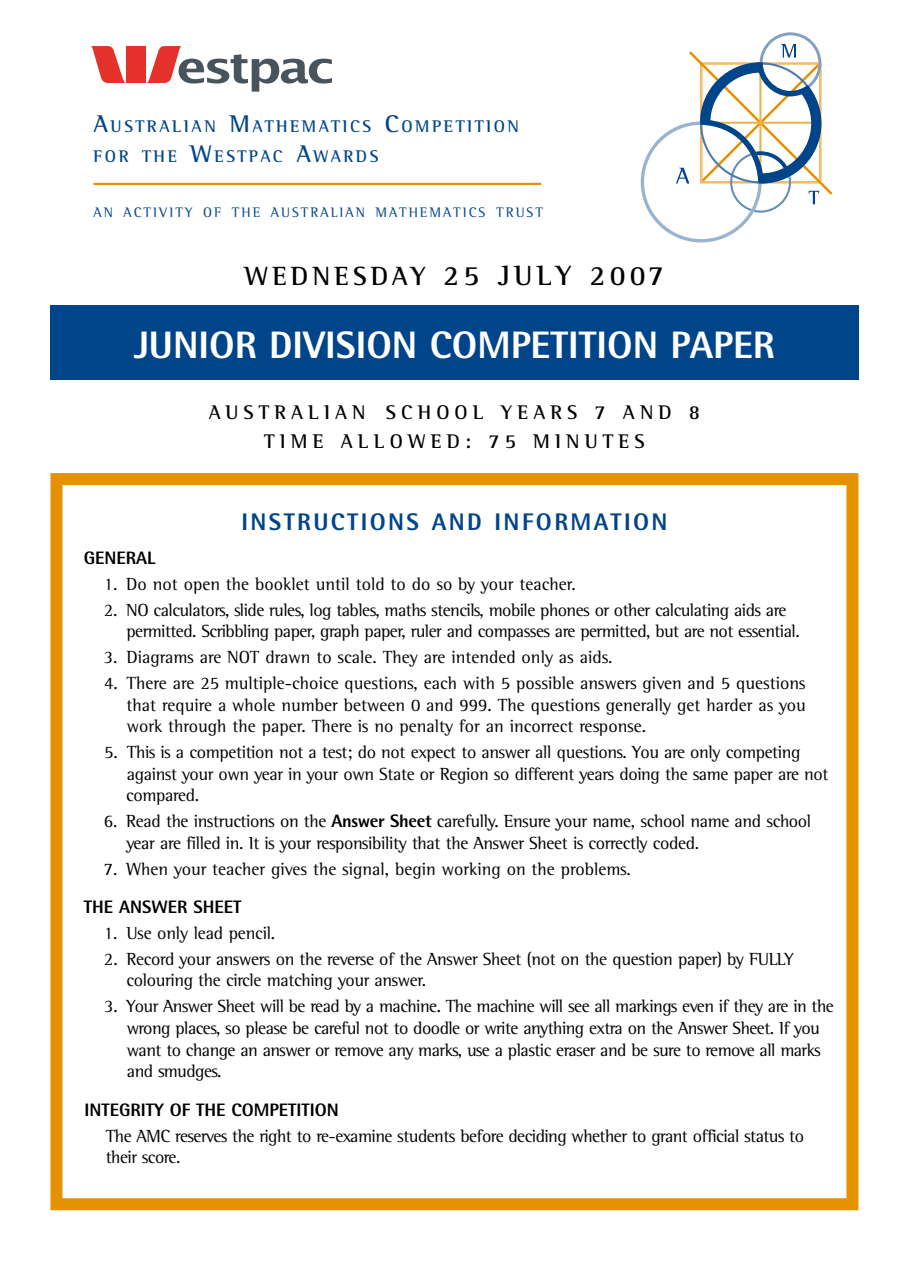
<style>
.page{position:relative;width:901px;height:1263px;background:#fff}
.page>*{position:absolute;margin:0;border:0;box-sizing:border-box;transform-origin:0 0}
.t1{font:800 38.25px "Rotis Semi Sans";color:#fff}
.t2{font:700 28.5px "Rotis Semi Serif";letter-spacing:.15em;color:#000}
.t3{font:800 24px "Rotis Semi Sans";letter-spacing:.1em;color:#004489}
.t4{font:700 20.25px/28.5px "Rotis Semi Serif";letter-spacing:.25em;color:#000;text-align:center}
.t5{font:18px/21.6px "Rotis Semi Serif";letter-spacing:-.025em;color:#000}
.t6{font:18px "Rotis Semi Serif";color:#000}
.t7{font:800 18px "Rotis Semi Sans";color:#000}
.t8{font:700 17.4px/29.7px "Rotis Semi Serif";letter-spacing:.145em;color:#004489}
.t9{font:14.1px "Rotis Semi Serif";letter-spacing:.145em;color:#004489}
.s1{font-size:24.75px}
.s2{font-size:27px}
.s3{font-family:"Rotis Semi Sans";font-weight:800}
</style>
<div class="page">
<hr style="left:93px;top:183px;width:448px;height:2px;background:#e59200">
<div style="left:50px;top:305px;width:808px;height:75px;background:#004489"></div>
<div style="left:50px;top:473px;width:808px;height:737px;border:12px solid #e59200"></div>
<svg style="left:91px;top:46px;width:35px;height:37px"></svg>
<div style="left:126px;top:46px;width:20px;height:37px;background:#e4312a"></div>
<svg style="left:147px;top:46px;width:185px;height:46px"></svg>
<div style="left:760px;top:32px;width:61px;height:62px;border:3px solid #80a1c4;border-radius:50%"></div>
<svg style="left:641px;top:44px;width:191px;height:198px"></svg>
<p class="t8" style="left:93px;top:111px;width:427px"><span class="s1">A</span>USTRALIAN <span class="s1">M</span>ATHEMATICS <span class="s1">C</span>OMPETITION<br>FOR THE <span class="s1">W</span>ESTPAC <span class="s1">A</span>WARDS</p>
<p class="t9" style="left:93px;top:204px;width:451px">an activity of the australian mathematics trust</p>
<h2 class="t2" style="left:245px;top:259px;width:421px"><span class="s2">WEDNESDAY</span> 25 JULY 2007</h2>
<h1 class="t1" style="left:134px;top:320px;width:642px">JUNIOR DIVISION COMPETITION PAPER</h1>
<p class="t4" style="left:209px;top:398px;width:493px">AUSTRALIAN SCHOOL YEARS 7 AND 8<br>TIME ALLOW ED: 75 MINUTES</p>
<h3 class="t3" style="left:241px;top:506px;width:428px">INSTRUCTIONS AND INFORMATION</h3>
<p class="t7" style="left:84px;top:546px;width:23px">GENERA</p>
<p class="t7" style="left:147px;top:546px;width:10px">L</p>
<p class="t6" style="left:104px;top:573px;width:473px">1. Do not open the booklet until told to do so by your teacher.</p>
<p class="t5" style="left:126px;top:599px;width:675px;text-indent:-23px">2. NO calculators, slide rules, log tables, maths stencils, mobile phones or other calculating aids are permitted. Scribbling paper, graph paper, ruler and compasses are permitted, but are not essential.</p>
<p class="t6" style="left:104px;top:646px;width:510px">3. Diagrams are NOT drawn to scale. They are intended only as aids.</p>
<p class="t5" style="left:127px;top:672px;width:681px;text-align:justify;text-indent:-23px">4. There are 25 multiple-choice questions, each with 5 possible answers given and 5 questions that require a whole number between 0 and 999. The questions generally get harder as you work through the paper. There is no penalty for an incorrect response.</p>
<p class="t5" style="left:126px;top:741px;width:704px;text-indent:-22px">5. This is a competition not a test; do not expect to answer all questions. You are only competing against your own year in your own State or Region so different years doing the same paper are not compared.</p>
<p class="t5" style="left:126px;top:810px;width:686px;text-indent:-23px">6. Read the instructions on the <span class="s3">ANSWER SHEET</span> carefully. Ensure your name, school name and school year are filled in. It is your responsibility that the Answer Sheet is correctly coded.</p>
<p class="t6" style="left:104px;top:858px;width:528px">7. When your teacher gives the signal, begin working on the problems.</p>
<p class="t7" style="left:84px;top:896px;width:141px">THE ANSWER SHEET</p>
<p class="t5" style="left:104px;top:922px;width:173px">1. Use only lead pencil.</p>
<p class="t5" style="left:127px;top:948px;width:669px;text-indent:-23px">2. Record your answers on the reverse of the Answer Sheet (not on the question paper) by FULLY colouring the circle matching your answer.</p>
<p class="t5" style="left:127px;top:995px;width:709px;text-indent:-23px">3. Your Answer Sheet will be read by a machine. The machine will see all markings even if they are in the wrong places, so please be careful not to doodle or write anything extra on the Answer Sheet. If you want to change an answer or remove any marks, use a plastic eraser and be sure to remove all marks and smudges.</p>
<p class="t7" style="left:84px;top:1098px;width:10px">INTE</p>
<p class="t7" style="left:119px;top:1098px;width:134px">GRITY OF THE COMPETITION</p>
<p class="t5" style="left:106px;top:1125px;width:700px">The AMC reserves the right to re-examine students before deciding whether to grant official status to their score.</p>
</div>
